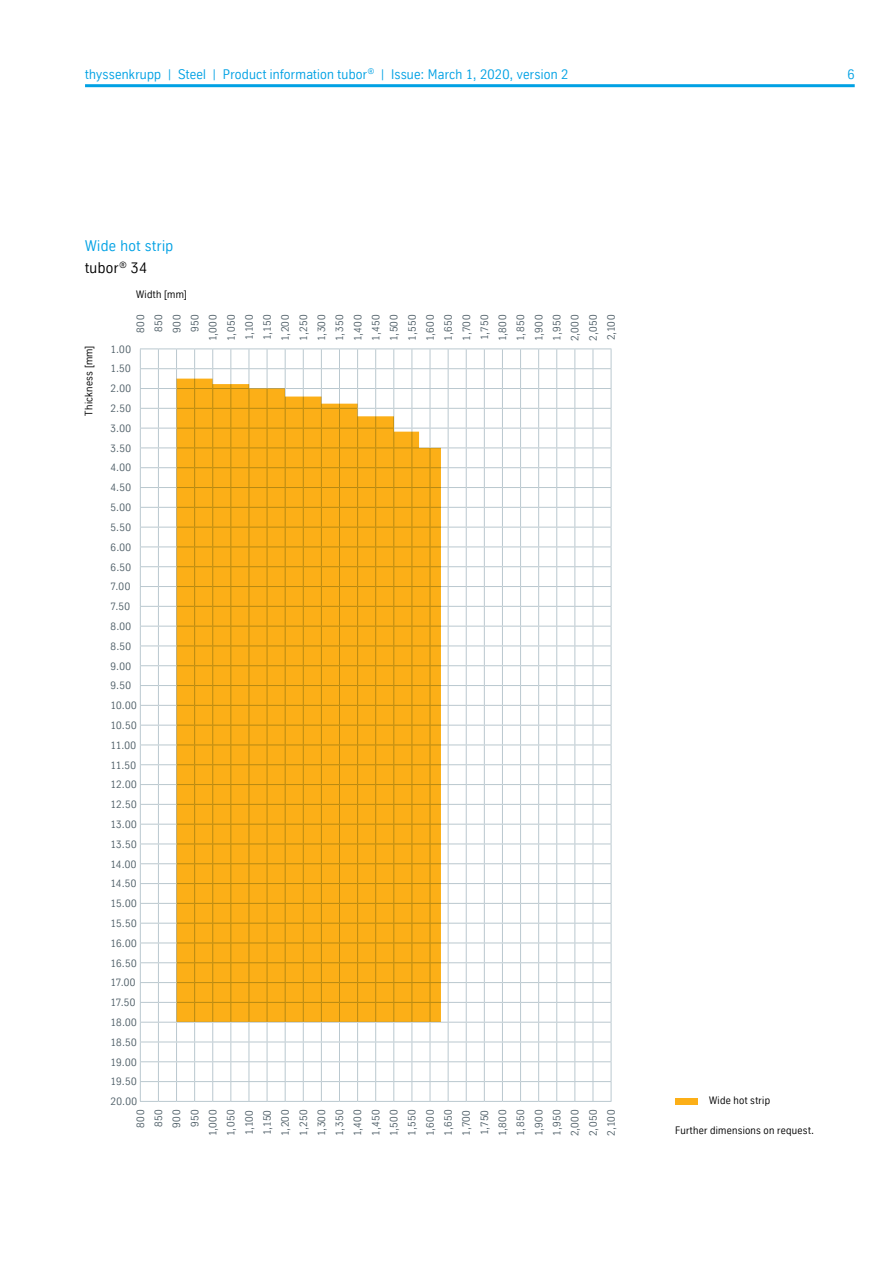
<style>
.page{position:relative;width:893px;height:1263px;background:#fff}
.page>*{position:absolute;margin:0;border:0;box-sizing:border-box;transform-origin:0 0}
.t1{font:15px/21px "TK Type";letter-spacing:.03em;color:#00a1e4}
.t2{font:13.5px "TK Type";letter-spacing:.015em;color:#00a1e4}
.t3{font:10.5px/18.1px "TK Type";letter-spacing:.035em;color:#4c5c65;text-align:right}
.t4{font:10.5px "TK Type";letter-spacing:.025em;color:#000}
.s1{color:#000}
</style>
<div class="page">
<svg style="left:140px;top:348px;width:472px;height:754px"></svg>
<div style="left:675px;top:1098px;width:22px;height:6px;background:#fcaf17"></div>
<svg style="left:177px;top:379px;width:264px;height:643px;background:#eba81d"></svg>
<hr style="left:85px;top:84px;width:770px;height:3px;background:#00a1e4">
<p class="t2" style="left:85px;top:66px;width:485px">thyssenkrupp | Steel | Product information tubor<sup>®</sup> | Issue: March 1, 2020, version 2</p>
<p class="t2" style="left:847px;top:66px;width:9px">6</p>
<h1 class="t1" style="left:85px;top:236px;width:90px">Wide hot strip <span class="s1">tubor</span><sup>®</sup> <span class="s1">34</span></h1>
<p class="t4" style="left:136px;top:289px;width:52px">Width [mm]</p>
<p class="t4" style="left:83px;top:416px;width:72px;rotate:-90deg">Thickness [mm]</p>
<p class="t3" style="left:131px;top:341px;width:28px;rotate:-90deg">800<br>850<br>900<br>950<br>1,000<br>1,050<br>1,100<br>1,150<br>1,200<br>1,250<br>1,300<br>1,350<br>1,400<br>1,450<br>1,500<br>1,550<br>1,600<br>1,650<br>1,700<br>1,750<br>1,800<br>1,850<br>1,900<br>1,950<br>2,000<br>2,050<br>2,100</p>
<p class="t3" style="left:111px;top:339px;width:28px;line-height:19.8px;text-align:left">1.00<br>1.50<br>2.00<br>2.50<br>3.00<br>3.50<br>4.00<br>4.50<br>5.00<br>5.50<br>6.00<br>6.50<br>7.00<br>7.50<br>8.00<br>8.50<br>9.00<br>9.50<br>10.00<br>10.50<br>11.00<br>11.50<br>12.00<br>12.50<br>13.00<br>13.50<br>14.00<br>14.50<br>15.00<br>15.50<br>16.00<br>16.50<br>17.00<br>17.50<br>18.00<br>18.50<br>19.00<br>19.50<br>20.00</p>
<p class="t3" style="left:131px;top:1136px;width:28px;rotate:-90deg">800<br>850<br>900<br>950<br>1,000<br>1,050<br>1,100<br>1,150<br>1,200<br>1,250<br>1,300<br>1,350<br>1,400<br>1,450<br>1,500<br>1,550<br>1,600<br>1,650<br>1,700<br>1,750<br>1,800<br>1,850<br>1,900<br>1,950<br>2,000<br>2,050<br>2,100</p>
<p class="t4" style="left:709px;top:1095px;width:63px">Wide hot strip</p>
<p class="t4" style="left:675px;top:1125px;width:141px">Further dimensions on request.</p>
</div>
